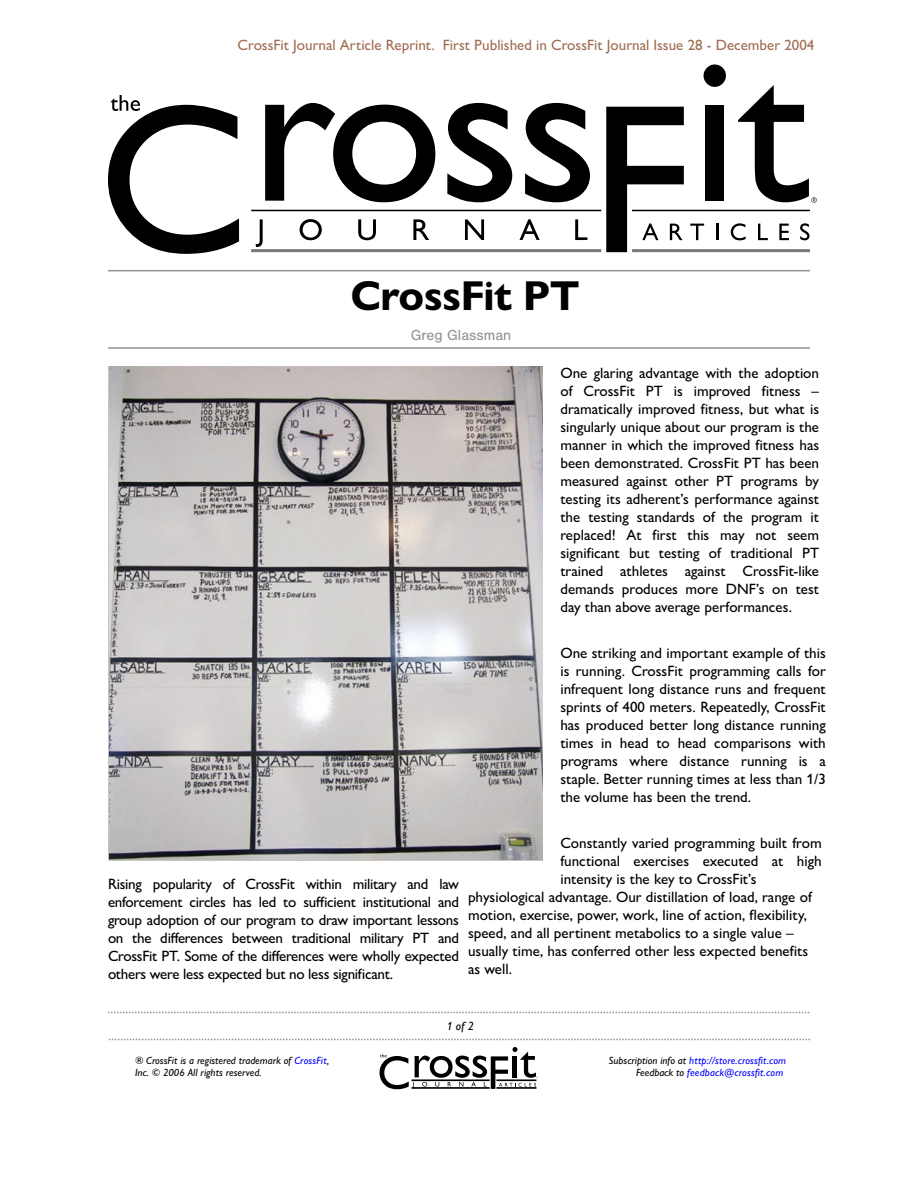
<style>
.page{position:relative;width:918px;height:1188px;background:#fff}
.page>*{position:absolute;margin:0;border:0;box-sizing:border-box;transform-origin:0 0}
.t1{font:700 42px "Gill Sans Nova";letter-spacing:-.015em;color:#000}
.t2{font:500 15px/18px "Gill Sans Nova";color:#000;text-align:justify}
.t3{font:500 15px "Gill Sans Nova";color:#a06d53}
.t4{font:15px "Nimbus San";color:#939496}
.t5{font:italic 500 12px "Gill Sans Nova";color:#000}
.t6{font:italic 500 10.5px/12.6px "Gill Sans Nova";letter-spacing:.005em;color:#00f;text-align:right}
.t7{font:italic 500 10.5px/12.6px "Gill Sans Nova";color:#000}
.s1{color:#00f}
.s2{color:#000}
</style>
<div class="page">
<svg style="left:265px;top:103px;width:170px;height:99px"></svg>
<svg style="left:447px;top:103px;width:65px;height:99px"></svg>
<svg style="left:525px;top:103px;width:65px;height:99px"></svg>
<svg style="left:108px;top:95px;width:131px;height:159px"></svg>
<svg style="left:256px;top:219px;width:7px;height:28px"></svg>
<svg style="left:300px;top:219px;width:22px;height:21px"></svg>
<svg style="left:358px;top:219px;width:18px;height:21px"></svg>
<svg style="left:413px;top:219px;width:16px;height:21px"></svg>
<svg style="left:465px;top:219px;width:19px;height:21px"></svg>
<svg style="left:520px;top:219px;width:20px;height:21px"></svg>
<svg style="left:575px;top:219px;width:12px;height:21px"></svg>
<svg style="left:704px;top:64px;width:22px;height:23px"></svg>
<div style="left:705px;top:105px;width:19px;height:96px;background:#000"></div>
<svg style="left:606px;top:107px;width:78px;height:145px"></svg>
<svg style="left:690px;top:224px;width:14px;height:16px"></svg>
<svg style="left:716px;top:224px;width:2px;height:16px"></svg>
<svg style="left:731px;top:223px;width:15px;height:17px"></svg>
<svg style="left:758px;top:224px;width:10px;height:16px"></svg>
<svg style="left:779px;top:224px;width:10px;height:16px"></svg>
<svg style="left:800px;top:223px;width:9px;height:17px"></svg>
<svg style="left:738px;top:85px;width:79px;height:118px"></svg>
<hr style="left:251px;top:210px;width:350px;height:1px;background:#000">
<hr style="left:632px;top:210px;width:178px;height:1px;background:#000">
<hr style="left:251px;top:249px;width:350px;height:3px;background:#77787a">
<hr style="left:632px;top:249px;width:178px;height:3px;background:#77787a">
<svg style="left:380px;top:1047px;width:158px;height:42px"></svg>
<svg style="left:108px;top:1012px;width:702px;height:1px"></svg>
<svg style="left:108px;top:1039px;width:702px;height:1px"></svg>
<hr style="left:108px;top:270px;width:702px;height:1px;background:#939496">
<hr style="left:108px;top:347px;width:702px;height:2px;background:#939496">
<img style="left:108px;top:366px;width:435px;height:494px">
<p class="t3" style="left:238px;top:35px;width:578px">CrossFit Journal Article Reprint. First Published in CrossFit Journal Issue 28 - December 2004</p>
<h1 class="t1" style="left:350px;top:269px;width:230px">CrossFit PT</h1>
<p class="t4" style="left:411px;top:327px;width:102px">Greg Glassman</p>
<p class="t2" style="left:108px;top:875px;width:353px">Rising popularity of CrossFit within military and law enforcement circles has led to sufficient institutional and group adoption of our program to draw important lessons on the differences between traditional military PT and CrossFit PT. Some of the differences were wholly expected others were less expected but no less significant.</p>
<p class="t2" style="left:560px;top:363px;width:260px">One glaring advantage with the adoption of CrossFit PT is improved fitness – dramatically improved fitness, but what is singularly unique about our program is the manner in which the improved fitness has been demonstrated. CrossFit PT has been measured against other PT programs by testing its adherent’s performance against the testing standards of the program it replaced! At first this may not seem significant but testing of traditional PT trained athletes against CrossFit-like demands produces more DNF’s on test day than above average performances.</p>
<p class="t2" style="left:560px;top:644px;width:267px">One striking and important example of this is running. CrossFit programming calls for infrequent long distance runs and frequent sprints of 400 meters. Repeatedly, CrossFit has produced better long distance running times in head to head comparisons with programs where distance running is a staple. Better running times at less than 1/3 the volume has been the trend.</p>
<p class="t2" style="left:560px;top:834px;width:263px">Constantly varied programming built from</p>
<p class="t2" style="left:560px;top:852px;width:263px">functional exercises executed at high</p>
<p class="t2" style="left:560px;top:870px;width:198px">intensity is the key to CrossFit’s</p>
<p class="t2" style="left:468px;top:888px;width:345px">physiological advantage. Our distillation of load, range of</p>
<p class="t2" style="left:468px;top:906px;width:341px">motion, exercise, power, work, line of action, flexibility,</p>
<p class="t2" style="left:468px;top:924px;width:327px">speed, and all pertinent metabolics to a single value –</p>
<p class="t2" style="left:468px;top:942px;width:342px">usually time, has conferred other less expected benefits</p>
<p class="t2" style="left:468px;top:960px;width:45px">as well.</p>
<p class="t5" style="left:446px;top:1019px;width:29px">1 of 2</p>
<p class="t7" style="left:135px;top:1054px;width:196px">® CrossFit is a registered trademark of <span class="s1">CrossFit</span>,<br>Inc. © 2006 All rights reserved.</p>
<p class="t6" style="left:609px;top:1054px;width:179px"><span class="s2">Subscription info at</span> http://store.crossfit.com<br><span class="s2">Feedback to</span> feedback@crossfit.com</p>
</div>
